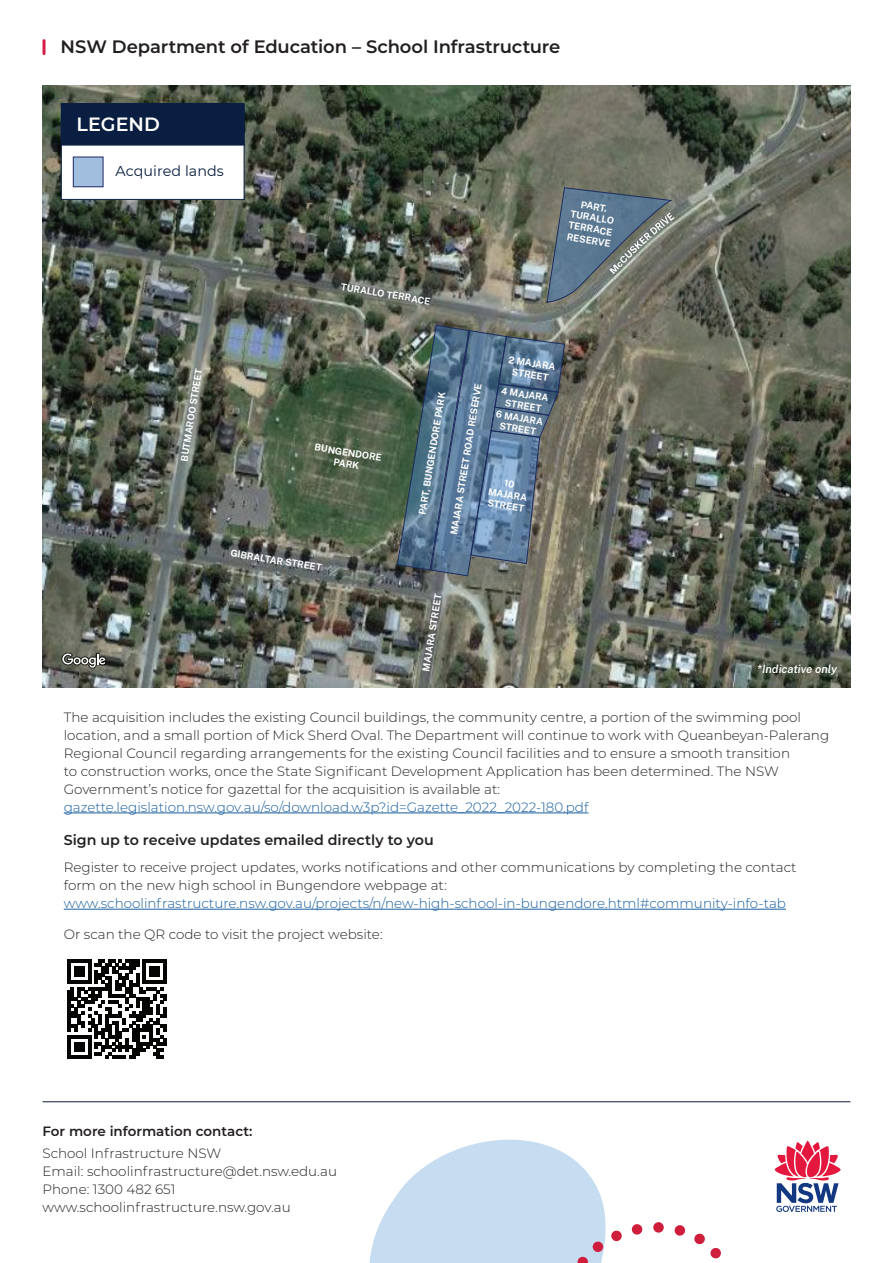
<style>
.page{position:relative;width:893px;height:1263px;background:#fff}
.page>*{position:absolute;margin:0;border:0;box-sizing:border-box;transform-origin:0 0}
.t1{font:600 19.2px "Montserrat";letter-spacing:.005em;color:#fff}
.t2{font:600 18px "Montserrat";letter-spacing:-.005em;color:#231f20}
.t3{font:600 14.25px "Montserrat";color:#231f20}
.t4{font:14.25px "Montserrat";letter-spacing:.005em;color:#091e40}
.t5{font:300 13.5px/18px "Montserrat";color:#231f20}
.t6{font:300 13.5px "Montserrat";color:#175d9e}
.t7{font:600 13.5px "Montserrat";color:#231f20}
.t8{font:italic 600 11.25px "Public Sans";color:#fff}
.t9{font:700 9.45px/11.2px "Public Sans";color:#fff;text-align:center}
</style>
<div class="page">
<svg style="left:369px;top:1139px;width:237px;height:124px;fill:#c6dcf0"></svg>
<svg style="left:632px;top:1224px;width:11px;height:11px"></svg>
<svg style="left:675px;top:1225px;width:11px;height:11px"></svg>
<svg style="left:611px;top:1230px;width:11px;height:12px"></svg>
<svg style="left:577px;top:1241px;width:27px;height:22px"></svg>
<svg style="left:694px;top:1233px;width:27px;height:26px"></svg>
<div style="left:653px;top:1222px;width:11px;height:11px;background:#cf1e3b;border-radius:50%"></div>
<hr style="left:43px;top:39px;width:3px;height:16px;background:#d61d46;border-radius:2px">
<hr style="left:43px;top:1101px;width:807px;height:1px;background:#0c1c3b">
<svg style="left:774px;top:1140px;width:67px;height:72px"></svg>
<hr style="left:64px;top:812px;width:524px;height:1px;background:#175d9e">
<hr style="left:64px;top:909px;width:722px;height:1px;background:#175d9e">
<svg style="left:67px;top:959px;width:100px;height:100px"></svg>
<img style="left:43px;top:85px;width:807px;height:602px">
<svg style="left:396px;top:324px;width:170px;height:253px"></svg>
<svg style="left:546px;top:187px;width:128px;height:116px"></svg>
<div style="left:61px;top:104px;width:183px;height:95px;background:#fff"></div>
<div style="left:61px;top:103px;width:183px;height:97px;border:1px solid #091e40"></div>
<div style="left:61px;top:104px;width:183px;height:41px;background:#091e40"></div>
<div style="left:61px;top:103px;width:184px;height:43px;border:1px solid #091e40"></div>
<div style="left:73px;top:157px;width:30px;height:30px;background:#a1bedf"></div>
<div style="left:73px;top:157px;width:31px;height:30px;border:1px solid #1e2c60"></div>
<svg style="left:61px;top:652px;width:46px;height:17px"></svg>
<h2 class="t2" style="left:61px;top:34px;width:501px">NSW Department of Education – School Infrastructure</h2>
<h1 class="t1" style="left:77px;top:110px;width:85px">LEGEND</h1>
<p class="t4" style="left:115px;top:161px;width:110px">Acquired lands</p>
<p class="t9" style="left:342px;top:281px;width:92px;rotate:9deg">TURALLO TERRACE</p>
<p class="t9" style="left:573px;top:197px;width:46px;rotate:9deg">PART,<br>TURALLO<br>TERRACE<br>RESERVE</p>
<p class="t9" style="left:178px;top:460px;width:96px;rotate:-81deg">BUTMAROO STREET</p>
<p class="t9" style="left:316px;top:441px;width:69px;rotate:9deg">BUNGENDORE</p>
<p class="t9" style="left:335px;top:455px;width:27px;rotate:9deg">PARK</p>
<p class="t9" style="left:232px;top:547px;width:94px;rotate:9deg">GIBRALTAR STREET</p>
<p class="t9" style="left:510px;top:353px;width:49px;rotate:9deg">2 MAJARA<br>STREET</p>
<p class="t9" style="left:502px;top:384px;width:49px;rotate:9deg">4 MAJARA<br>STREET</p>
<p class="t9" style="left:497px;top:408px;width:49px;rotate:9deg">6 MAJARA<br>STREET</p>
<p class="t9" style="left:416px;top:514px;width:126px;rotate:-81deg">PART, BUNGENDORE PARK</p>
<p class="t9" style="left:448px;top:534px;width:155px;rotate:-81deg">MAJARA STREET ROAD RESERVE</p>
<p class="t9" style="left:491px;top:474px;width:41px;rotate:9deg">10<br>MAJARA<br>STREET</p>
<p class="t9" style="left:420px;top:670px;width:80px;rotate:-81deg">MAJARA STREET</p>
<p class="t8" style="left:757px;top:661px;width:81px">*Indicative only</p>
<p class="t5" style="left:64px;top:707px;width:767px">The acquisition includes the existing Council buildings, the community centre, a portion of the swimming pool location, and a small portion of Mick Sherd Oval. The Department will continue to work with Queanbeyan-Palerang Regional Council regarding arrangements for the existing Council facilities and to ensure a smooth transition<br>to construction works, once the State Significant Development Application has been determined. The NSW Government’s notice for gazettal for the acquisition is available at:</p>
<p class="t6" style="left:64px;top:797px;width:526px">gazette.legislation.nsw.gov.au/so/download.w3p?id=Gazette_2022_2022-180.pdf</p>
<p class="t3" style="left:64px;top:830px;width:371px">Sign up to receive updates emailed directly to you</p>
<p class="t5" style="left:64px;top:858px;width:734px">Register to receive project updates, works notifications and other communications by completing the contact form on the new high school in Bungendore webpage at:</p>
<p class="t6" style="left:64px;top:894px;width:724px">www.schoolinfrastructure.nsw.gov.au/projects/n/new-high-school-in-bungendore.html#community-info-tab</p>
<p class="t5" style="left:64px;top:924px;width:320px">Or scan the QR code to visit the project website:</p>
<p class="t7" style="left:43px;top:1121px;width:211px">For more information contact:</p>
<p class="t5" style="left:43px;top:1144px;width:296px">School Infrastructure NSW<br>Email: schoolinfrastructure@det.nsw.edu.au Phone: 1300 482 651 www.schoolinfrastructure.nsw.gov.au</p>
</div>
